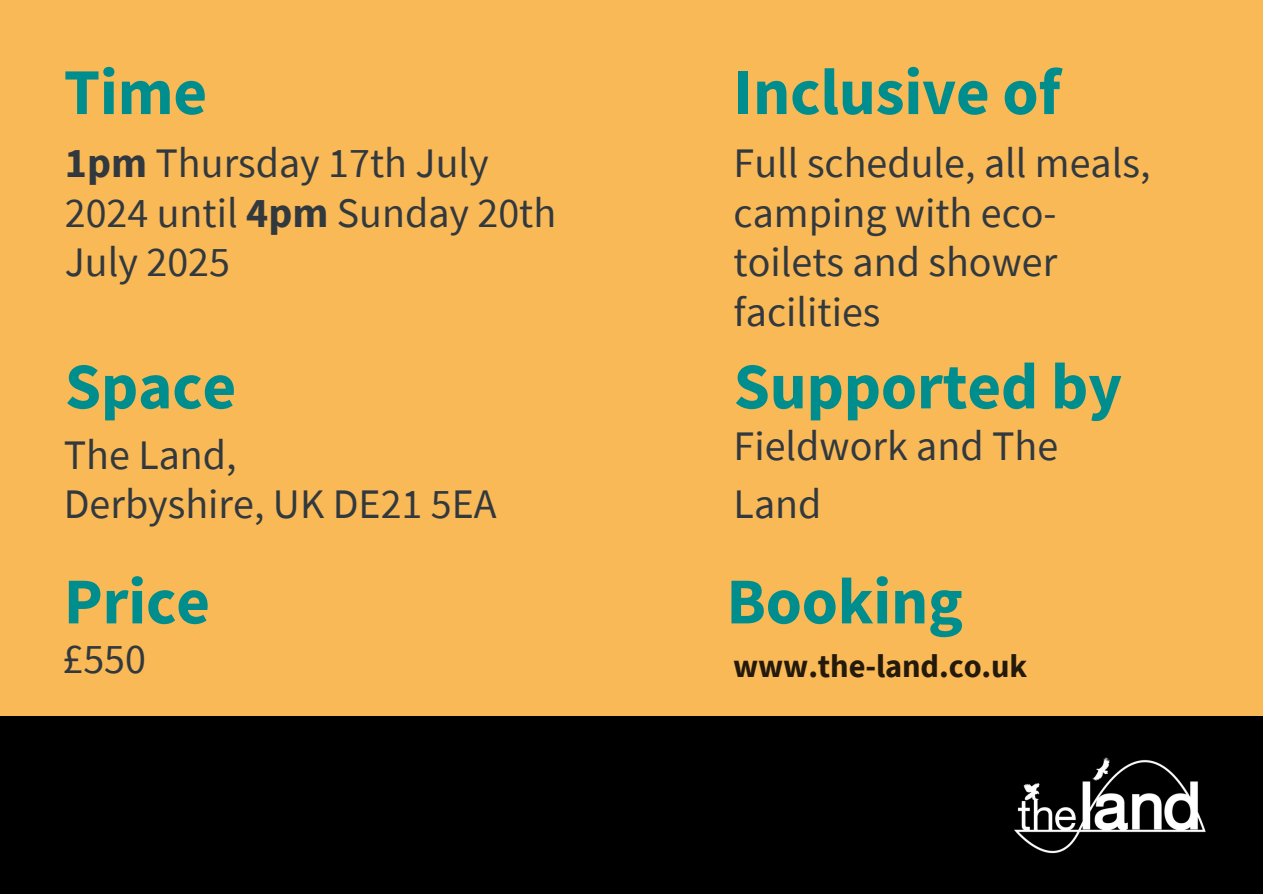
<style>
.page{position:relative;width:1263px;height:894px;background:#fff}
.page>*{position:absolute;margin:0;border:0;box-sizing:border-box;transform-origin:0 0}
.t1{font:700 65.4px "Source Sans Pro";letter-spacing:-.005em;color:#008d8d}
.t2{font:42px/49.5px "Source Sans Pro";color:#32393e}
.t3{font:700 32.55px "Source Sans Pro";letter-spacing:-.005em;color:#000}
.s1{font-weight:700}
</style>
<div class="page">
<div style="left:0;top:0;width:1263px;height:893px;background:#fab957"></div>
<div style="left:0;top:716px;width:1263px;height:177px;background:#000"></div>
<img style="left:1014px;top:757px;width:192px;height:97px">
<h1 class="t1" style="left:64px;top:50px;width:145px">Time</h1>
<h1 class="t1" style="left:734px;top:50px;width:328px">Inclusive of</h1>
<h1 class="t2" style="left:65px;top:138px;width:493px"><span class="s1">1pm</span> Thursday 17th July<br>2024 until <span class="s1">4pm</span> Sunday 20th<br>July 2025</h1>
<h2 class="t2" style="left:734px;top:138px;width:418px">Full schedule, all meals, camping with eco&shy;toilets and shower facilities</h2>
<h1 class="t1" style="left:65px;top:344px;width:173px">Space</h1>
<h2 class="t2" style="left:64px;top:429px;width:434px">The Land,<br>Derbyshire, UK DE21 5EA</h2>
<h2 class="t1" style="left:64px;top:559px;width:148px">Price</h2>
<h2 class="t1" style="left:734px;top:344px;width:390px">Supported by</h2>
<h1 class="t2" style="left:734px;top:415px;width:326px;line-height:58.5px">Fieldwork and The<br>Land</h1>
<h2 class="t1" style="left:726px;top:559px;width:238px">Booking</h2>
<h1 class="t2" style="left:62px;top:633px;width:85px">£550</h1>
<p class="t3" style="left:733px;top:644px;width:296px">www.the-land.co.uk</p>
</div>
